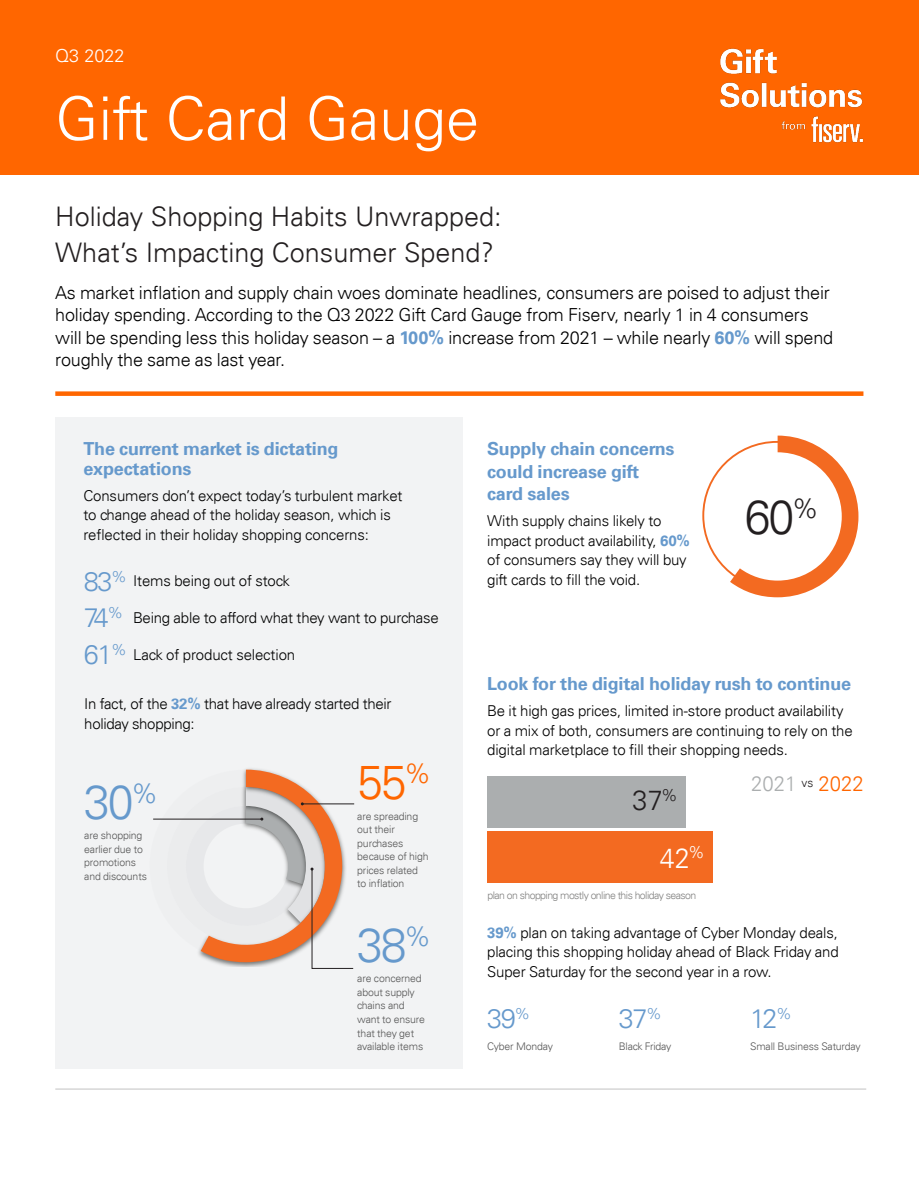
<style>
.page{position:relative;width:919px;height:1187px;background:#fff}
.page>*{position:absolute;margin:0;border:0;box-sizing:border-box;transform-origin:0 0}
.Body_Copy_-_8__no_Ke{font:300 60px "Univers For Fiserv 45";color:#fff}
.t1{font:300 48px "Univers For Fiserv 45";color:#69c}
.t2{font:300 48px "Univers For Fiserv 45";color:#f60}
.t3{font:300 48px "Univers For Fiserv 45";color:#231f20}
.t4{font:300 27.9px/57.3px "Univers For Fiserv 45";color:#231f20}
.Body_Copy_-_8__no_Ke-2{font:300 27px/35.8px "Univers For Fiserv 45";color:#231f20}
.Description{font:300 27px "Univers For Fiserv 45";color:#69c}
.Description-2{font:300 21px "Univers For Fiserv 45";color:#abaeaf}
.Description-3{font:300 18px/22.5px "Univers For Fiserv 45";letter-spacing:-.01em;color:#000}
.Description-4{font:700 18px/22.5px "Univers For Fiserv 65";letter-spacing:-.01em;color:#69c}
.Body_Copy_-_8__no_Ke-3{font:300 18px "Univers For Fiserv 45";color:#fff}
.Description-5{font:300 15px/19.5px "Univers For Fiserv 45";letter-spacing:-.01em;color:#000}
.Description-6{font:300 10.5px/13.5px "Univers For Fiserv 45";letter-spacing:-.015em;color:#565656}
.t5{font:300 10.5px "Univers For Fiserv 45";letter-spacing:-.055em;color:#818180}
.s1{font-family:"Univers For Fiserv 65";font-weight:700;color:#69c}
.s2{font-size:27px;color:#69c}
.s3{color:#fff}
.s4{color:#f60}
</style>
<div class="page">
<div style="left:55px;top:417px;width:407px;height:651px;background:#f2f3f4"></div>
<hr style="left:55px;top:1088px;width:811px;height:1px;background:#c2c2c2">
<div style="left:55px;top:391px;width:808px;height:5px;background:#f60"></div>
<div style="left:0;top:0;width:918px;height:174px;background:#f60"></div>
<img style="left:720px;top:48px;width:143px;height:95px">
<svg style="left:153px;top:769px;width:201px;height:200px"></svg>
<svg style="left:730px;top:435px;width:128px;height:162px"></svg>
<div style="left:487px;top:775px;width:198px;height:52px;background:#abaeaf"></div>
<div style="left:487px;top:831px;width:225px;height:52px;background:#f36a21"></div>
<p class="Body_Copy_-_8__no_Ke-3" style="left:55px;top:45px;width:71px">Q3 2022</p>
<p class="Body_Copy_-_8__no_Ke" style="left:55px;top:82px;width:425px">Gift Card Gauge</p>
<p class="Body_Copy_-_8__no_Ke-2" style="left:55px;top:198px;width:448px">Holiday Shopping Habits Unwrapped:<br>What’s Impacting Consumer Spend?</p>
<p class="Description-3" style="left:55px;top:281px;width:779px">As market inflation and supply chain woes dominate headlines, consumers are poised to adjust their holiday spending. According to the Q3 2022 Gift Card Gauge from Fiserv, nearly 1 in 4 consumers will be spending less this holiday season – a <span class="s1">100%</span> increase from 2021 – while nearly <span class="s1">60%</span> will spend roughly the same as last year.</p>
<p class="Description-4" style="left:83px;top:439px;width:257px;line-height:19.5px">The current market is dictating expectations</p>
<p class="Description-5" style="left:83px;top:486px;width:320px">Consumers don’t expect today’s turbulent market to change ahead of the holiday season, which is reflected in their holiday shopping concerns:</p>
<p class="Description-5" style="left:84px;top:571px;width:208px"><span class="s2">83</span><sup>%</sup> Items being out of stock</p>
<p class="Description-5" style="left:84px;top:607px;width:356px"><span class="s2">74</span><sup>%</sup> Being able to afford what they want to purchase</p>
<p class="Description-5" style="left:84px;top:644px;width:213px"><span class="s2">61</span><sup>%</sup> Lack of product selection</p>
<p class="Description-5" style="left:84px;top:694px;width:309px">In fact, of the <span class="s1">32%</span> that have already started their holiday shopping:</p>
<p class="t1" style="left:84px;top:773px;width:76px">30<sup>%</sup></p>
<p class="Description-6" style="left:84px;top:828px;width:64px">are shopping earlier due to promotions and discounts</p>
<p class="t2" style="left:357px;top:753px;width:76px">55<sup>%</sup></p>
<p class="Description-6" style="left:357px;top:809px;width:73px">are spreading out their purchases because of high prices related to inflation</p>
<p class="t1" style="left:357px;top:916px;width:76px">38<sup>%</sup></p>
<p class="Description-6" style="left:357px;top:971px;width:69px">are concerned about supply chains and want to ensure that they get available items</p>
<p class="Description-4" style="left:487px;top:437px;width:189px">Supply chain concerns could increase gift card sales</p>
<p class="Description-5" style="left:487px;top:511px;width:204px">With supply chains likely to impact product availability, <span class="s1">60% </span>of consumers say they will buy gift cards to fill the void.</p>
<p class="t3" style="left:744px;top:488px;width:76px">60<sup>%</sup></p>
<p class="Description-4" style="left:487px;top:672px;width:365px">Look for the digital holiday rush to continue</p>
<p class="Description-5" style="left:487px;top:701px;width:367px">Be it high gas prices, limited in-store product availability or a mix of both, consumers are continuing to rely on the digital marketplace to fill their shopping needs.</p>
<p class="t4" style="left:659px;top:771px;width:47px;text-indent:-27px">37<sup>%<br></sup><span class="s3">42</span><sup>%</sup></p>
<p class="t5" style="left:487px;top:889px;width:210px">plan on shopping mostly online this holiday season</p>
<p class="Description-2" style="left:751px;top:771px;width:114px">2021 <sup>vs</sup> <span class="s4">2022</span></p>
<p class="Description-5" style="left:487px;top:922px;width:353px;text-align:justify"><span class="s1">39%</span> plan on taking advantage of Cyber Monday deals, placing this shopping holiday ahead of Black Friday and Super Saturday for the second year in a row.</p>
<p class="Description" style="left:487px;top:1002px;width:45px">39<sup>%</sup></p>
<p class="Description-6" style="left:487px;top:1039px;width:67px">Cyber Monday</p>
<p class="Description" style="left:618px;top:1002px;width:45px">37<sup>%</sup></p>
<p class="Description-6" style="left:618px;top:1039px;width:54px">Black Friday</p>
<p class="Description" style="left:750px;top:1002px;width:43px">12<sup>%</sup></p>
<p class="Description-6" style="left:750px;top:1039px;width:112px">Small Business Saturday</p>
</div>
